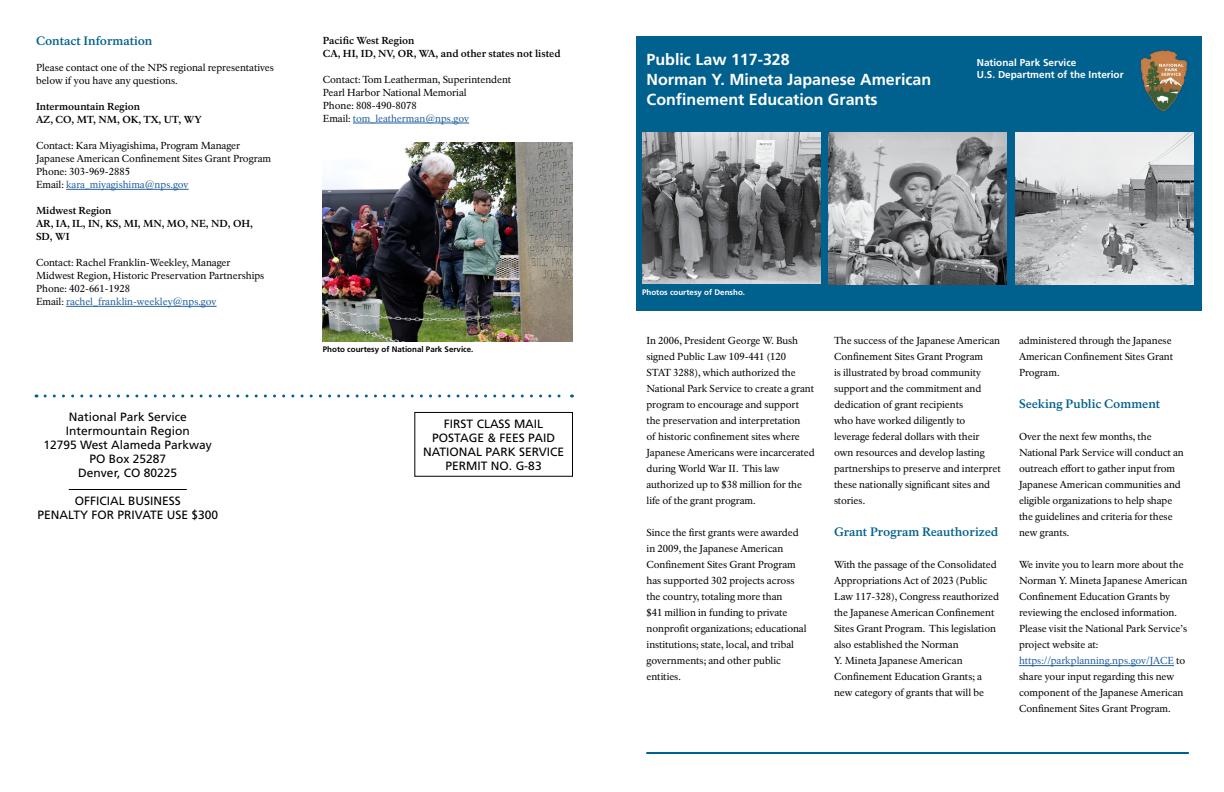
<style>
.page{position:relative;width:1224px;height:792px;background:#fff}
.page>*{position:absolute;margin:0;border:0;box-sizing:border-box;transform-origin:0 0}
.t1{font:700 16px/20px "Frutiger";color:#fff}
.t2{font:12px "Frutiger";color:#000}
.Header2_Blue{font:700 12px "NPS Rawlinson OT";letter-spacing:-.005em;color:#00608e}
.Front_page_text{font:10px/16px "NPS Rawlinson OT";letter-spacing:-.005em;color:#000}
.Text{font:10px/13px "NPS Rawlinson OT";color:#000}
.Text-2{font:700 10px/13px "NPS Rawlinson OT";color:#000}
.Text-3{font:10px "NPS Rawlinson OT";color:#215e9e}
.NPS_Brand{font:700 10px "Frutiger";color:#fff}
.Photo_caption{font:700 8px "Frutiger";color:#000}
.Photo_caption-2{font:700 8px "Frutiger";color:#fff}
.s1{color:#000}
.s2{color:#215e9e}
</style>
<div class="page">
<div style="left:636px;top:36px;width:565px;height:275px;background:#00608e"></div>
<img style="left:1142px;top:51px;width:45px;height:60px">
<hr style="left:69px;top:489px;width:118px;height:1px;background:#000">
<div style="left:414px;top:412px;width:159px;height:65px;border:1px solid #000"></div>
<svg style="left:45px;top:394px;width:528px;height:4px"></svg>
<hr style="left:66px;top:189px;width:123px;height:1px;background:#215e9e">
<hr style="left:66px;top:306px;width:151px;height:1px;background:#215e9e">
<hr style="left:647px;top:752px;width:541px;height:2px;background:#00608e">
<hr style="left:353px;top:123px;width:116px;height:1px;background:#215e9e">
<img style="left:323px;top:142px;width:250px;height:199px">
<img style="left:642px;top:132px;width:178px;height:151px">
<img style="left:829px;top:133px;width:178px;height:152px">
<img style="left:1015px;top:132px;width:178px;height:153px">
<hr style="left:1019px;top:665px;width:155px;height:1px;background:#215e9e">
<p class="Header2_Blue" style="left:36px;top:34px;width:118px">Contact Information</p>
<p class="Text" style="left:36px;top:61px;width:239px">Please contact one of the NPS regional representatives below if you have any questions.</p>
<p class="Text-2" style="left:36px;top:100px;width:106px">Intermountain Region</p>
<p class="Text-2" style="left:36px;top:113px;width:167px">AZ, CO, MT, NM, OK, TX, UT, WY</p>
<p class="Text" style="left:36px;top:139px;width:206px">Contact: Kara Miyagishima, Program Manager</p>
<p class="Text" style="left:36px;top:152px;width:237px">Japanese American Confinement Sites Grant Program</p>
<p class="Text" style="left:36px;top:165px;width:96px">Phone: 303-969-2885</p>
<p class="Text-3" style="left:36px;top:178px;width:154px"><span class="s1">Email:</span> kara_miyagishima@nps.gov</p>
<p class="Text-2" style="left:36px;top:204px;width:77px">Midwest Region</p>
<p class="Text-2" style="left:36px;top:217px;width:219px">AR, IA, IL, IN, KS, MI, MN, MO, NE, ND, OH,<br>SD, WI</p>
<p class="Text" style="left:36px;top:256px;width:196px">Contact: Rachel Franklin-Weekley, Manager</p>
<p class="Text" style="left:36px;top:269px;width:230px">Midwest Region, Historic Preservation Partnerships</p>
<p class="Text" style="left:36px;top:282px;width:96px">Phone: 402-661-1928</p>
<p class="Text-3" style="left:36px;top:295px;width:182px"><span class="s1">Email:</span> rachel_franklin-weekley@nps.gov</p>
<p class="t2" style="left:69px;top:410px;width:120px">National Park Service</p>
<p class="t2" style="left:66px;top:424px;width:126px">Intermountain Region</p>
<p class="t2" style="left:44px;top:438px;width:170px">12795 West Alameda Parkway</p>
<p class="t2" style="left:89px;top:452px;width:78px">PO Box 25287</p>
<p class="t2" style="left:78px;top:466px;width:100px">Denver, CO 80225</p>
<p class="t2" style="left:75px;top:494px;width:108px">OFFICIAL BUSINESS</p>
<p class="t2" style="left:37px;top:508px;width:182px">PENALTY FOR PRIVATE USE $300</p>
<p class="Text-2" style="left:323px;top:34px;width:93px">Pacific West Region</p>
<p class="Text-2" style="left:323px;top:47px;width:239px">CA, HI, ID, NV, OR, WA, and other states not listed</p>
<p class="Text" style="left:323px;top:73px;width:190px">Contact: Tom Leatherman, Superintendent</p>
<p class="Text" style="left:323px;top:86px;width:145px">Pearl Harbor National Memorial</p>
<p class="Text" style="left:323px;top:99px;width:96px">Phone: 808-490-8078</p>
<p class="Text-3" style="left:323px;top:112px;width:148px"><span class="s1">Email:</span> tom_leatherman@nps.gov</p>
<p class="Photo_caption" style="left:323px;top:344px;width:152px">Photo courtesy of National Park Service.</p>
<p class="t2" style="left:444px;top:417px;width:101px">FIRST CLASS MAIL</p>
<p class="t2" style="left:432px;top:431px;width:124px">POSTAGE &amp; FEES PAID</p>
<p class="t2" style="left:423px;top:445px;width:143px">NATIONAL PARK SERVICE</p>
<p class="t2" style="left:446px;top:459px;width:98px">PERMIT NO. G-83</p>
<h1 class="t1" style="left:647px;top:49px;width:145px">Public Law 117-328</h1>
<h1 class="t1" style="left:647px;top:69px;width:286px">Norman Y. Mineta Japanese American<br>Confinement Education Grants</h1>
<p class="NPS_Brand" style="left:977px;top:57px;width:101px">National Park Service</p>
<p class="NPS_Brand" style="left:977px;top:69px;width:148px">U.S. Department of the Interior</p>
<p class="Photo_caption-2" style="left:642px;top:288px;width:105px">Photos courtesy of Densho.</p>
<p class="Front_page_text" style="left:647px;top:333px;width:170px">In 2006, President George W. Bush signed Public Law 109-441 (120<br>STAT 3288), which authorized the National Park Service to create a grant program to encourage and support the preservation and interpretation<br>of historic confinement sites where Japanese Americans were incarcerated during World War II. This law authorized up to $38 million for the life of the grant program.</p>
<p class="Front_page_text" style="left:647px;top:525px;width:161px">Since the first grants were awarded in 2009, the Japanese American<br>Confinement Sites Grant Program has supported 302 projects across the country, totaling more than<br>$41 million in funding to private nonprofit organizations; educational institutions; state, local, and tribal governments; and other public entities.</p>
<p class="Front_page_text" style="left:834px;top:333px;width:168px">The success of the Japanese American<br>Confinement Sites Grant Program<br>is illustrated by broad community support and the commitment and dedication of grant recipients<br>who have worked diligently to leverage federal dollars with their own resources and develop lasting partnerships to preserve and interpret these nationally significant sites and stories.</p>
<p class="Header2_Blue" style="left:834px;top:525px;width:166px">Grant Program Reauthorized</p>
<p class="Front_page_text" style="left:834px;top:557px;width:167px">With the passage of the Consolidated Appropriations Act of 2023 (Public Law 117-328), Congress reauthorized the Japanese American Confinement Sites Grant Program. This legislation also established the Norman<br>Y. Mineta Japanese American Confinement Education Grants; a new category of grants that will be</p>
<p class="Front_page_text" style="left:1019px;top:333px;width:156px">administered through the Japanese<br>American Confinement Sites Grant<br>Program.</p>
<p class="Header2_Blue" style="left:1019px;top:397px;width:143px">Seeking Public Comment</p>
<p class="Front_page_text" style="left:1019px;top:429px;width:166px">Over the next few months, the<br>National Park Service will conduct an outreach effort to gather input from<br>Japanese American communities and eligible organizations to help shape the guidelines and criteria for these new grants.</p>
<p class="Front_page_text" style="left:1019px;top:557px;width:170px">We invite you to learn more about the Norman Y. Mineta Japanese American Confinement Education Grants by reviewing the enclosed information.<br>Please visit the National Park Service’s project website at: <span class="s2">https://parkplanning.nps.gov/JACE</span> to share your input regarding this new component of the Japanese American Confinement Sites Grant Program.</p>
</div>
